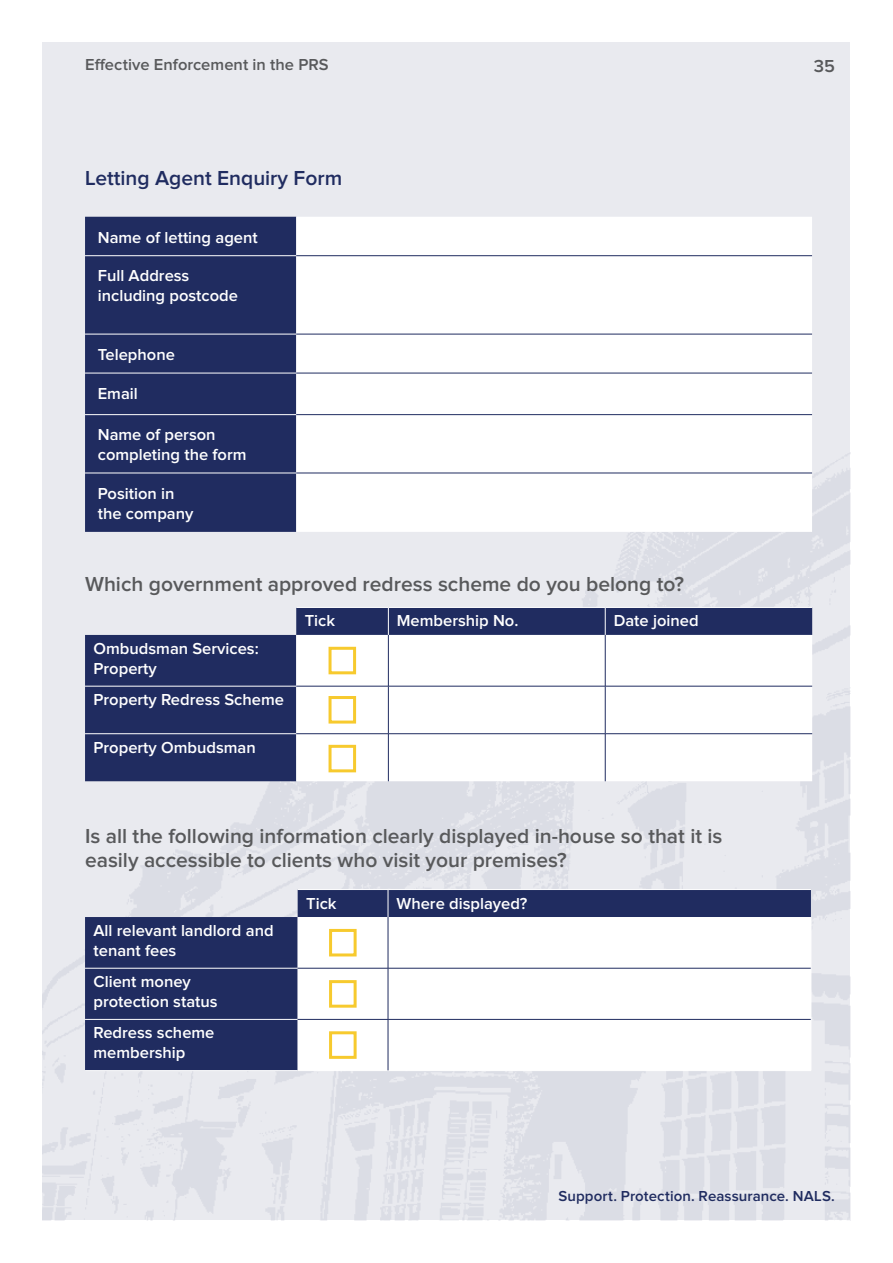
<style>
.page{position:relative;width:893px;height:1263px;background:#fff}
.page>*{position:absolute;margin:0;border:0;box-sizing:border-box;transform-origin:0 0}
.t1{font:600 21px/24px "Proxima Nova";color:#58595b}
.t2{font:600 21px "Proxima Nova";color:#202c60}
.t3{font:600 18px "Proxima Nova";color:#58595b}
.t4{font:600 16.5px/19.8px "Proxima Nova";color:#fff}
.t5{font:600 16.5px "Proxima Nova";color:#58595b}
.t6{font:600 15px "Proxima Nova";letter-spacing:.005em;color:#202c60}
</style>
<div class="page">
<div style="left:43px;top:43px;width:807px;height:1177px;background:linear-gradient(to right,#e8e9ee,#e4e5eb)"></div>
<div style="left:85px;top:217px;width:211px;height:315px;background:#202c60"></div>
<svg style="left:296px;top:217px;width:516px;height:315px"></svg>
<hr style="left:85px;top:255px;width:211px;height:1px;background:#fff">
<hr style="left:85px;top:334px;width:211px;height:1px;background:#fff">
<hr style="left:85px;top:373px;width:211px;height:1px;background:#fff">
<hr style="left:85px;top:414px;width:211px;height:1px;background:#fff">
<hr style="left:85px;top:473px;width:211px;height:1px;background:#fff">
<hr style="left:296px;top:255px;width:516px;height:1px;background:#202c60">
<hr style="left:296px;top:334px;width:516px;height:1px;background:#202c60">
<hr style="left:296px;top:373px;width:516px;height:1px;background:#202c60">
<hr style="left:296px;top:414px;width:516px;height:1px;background:#202c60">
<hr style="left:296px;top:473px;width:516px;height:1px;background:#202c60">
<svg style="left:85px;top:608px;width:727px;height:173px;background:#374270"></svg>
<svg style="left:296px;top:635px;width:516px;height:146px"></svg>
<hr style="left:296px;top:607px;width:92px;height:1px;background:#fff">
<hr style="left:388px;top:607px;width:217px;height:1px;background:#fff">
<hr style="left:605px;top:607px;width:207px;height:1px;background:#fff">
<hr style="left:85px;top:686px;width:211px;height:1px;background:#fff">
<hr style="left:85px;top:733px;width:211px;height:1px;background:#fff">
<svg style="left:388px;top:608px;width:1px;height:27px"></svg>
<svg style="left:605px;top:608px;width:1px;height:27px"></svg>
<hr style="left:388px;top:635px;width:1px;height:51px;background:#202c60">
<hr style="left:605px;top:635px;width:1px;height:51px;background:#202c60">
<hr style="left:296px;top:686px;width:92px;height:1px;background:#202c60">
<hr style="left:388px;top:686px;width:217px;height:1px;background:#202c60">
<hr style="left:388px;top:686px;width:1px;height:47px;background:#202c60">
<hr style="left:605px;top:686px;width:207px;height:1px;background:#202c60">
<hr style="left:605px;top:686px;width:1px;height:47px;background:#202c60">
<hr style="left:296px;top:733px;width:92px;height:1px;background:#202c60">
<hr style="left:388px;top:733px;width:217px;height:1px;background:#202c60">
<hr style="left:388px;top:734px;width:1px;height:47px;background:#202c60">
<hr style="left:605px;top:733px;width:207px;height:1px;background:#202c60">
<hr style="left:605px;top:734px;width:1px;height:47px;background:#202c60">
<div style="left:329px;top:647px;width:27px;height:27px;border:3px solid #f7ca2e"></div>
<div style="left:329px;top:696px;width:27px;height:27px;border:3px solid #f7ca2e"></div>
<div style="left:329px;top:745px;width:27px;height:27px;border:3px solid #f7ca2e"></div>
<svg style="left:85px;top:889px;width:726px;height:181px;background:#374170"></svg>
<svg style="left:298px;top:917px;width:513px;height:153px"></svg>
<hr style="left:85px;top:968px;width:213px;height:1px;background:#fff">
<hr style="left:85px;top:1019px;width:213px;height:1px;background:#fff">
<hr style="left:85px;top:1070px;width:213px;height:1px;background:#fff">
<hr style="left:298px;top:889px;width:90px;height:1px;background:#fff">
<hr style="left:388px;top:889px;width:423px;height:1px;background:#fff">
<hr style="left:811px;top:917px;width:1px;height:51px;background:#fff">
<hr style="left:811px;top:968px;width:1px;height:51px;background:#fff">
<hr style="left:811px;top:1019px;width:1px;height:51px;background:#fff">
<hr style="left:298px;top:1070px;width:90px;height:1px;background:#fff">
<hr style="left:388px;top:1070px;width:423px;height:1px;background:#fff">
<svg style="left:388px;top:890px;width:1px;height:27px"></svg>
<hr style="left:388px;top:917px;width:1px;height:51px;background:#202c60">
<hr style="left:298px;top:968px;width:90px;height:1px;background:#202c60">
<hr style="left:388px;top:968px;width:423px;height:1px;background:#202c60">
<hr style="left:388px;top:968px;width:1px;height:51px;background:#202c60">
<hr style="left:298px;top:1019px;width:90px;height:1px;background:#202c60">
<hr style="left:388px;top:1019px;width:423px;height:1px;background:#202c60">
<hr style="left:388px;top:1019px;width:1px;height:51px;background:#202c60">
<div style="left:329px;top:929px;width:28px;height:27px;border:3px solid #f7ca2e"></div>
<div style="left:329px;top:980px;width:28px;height:28px;border:3px solid #f7ca2e"></div>
<div style="left:329px;top:1031px;width:28px;height:28px;border:3px solid #f7ca2e"></div>
<p class="t5" style="left:85px;top:57px;width:245px">Effective Enforcement in the PRS</p>
<p class="t2" style="left:85px;top:168px;width:259px">Letting Agent Enquiry Form</p>
<p class="t4" style="left:98px;top:228px;width:161px">Name of letting agent</p>
<p class="t4" style="left:98px;top:267px;width:142px">Full Address including postcode</p>
<p class="t4" style="left:98px;top:345px;width:79px">Telephone</p>
<p class="t4" style="left:98px;top:384px;width:42px">Email</p>
<p class="t4" style="left:98px;top:426px;width:150px">Name of person completing the form</p>
<p class="t4" style="left:98px;top:484px;width:97px">Position in the company</p>
<p class="t1" style="left:85px;top:573px;width:601px">Which government approved redress scheme do you belong to?</p>
<p class="t4" style="left:94px;top:639px;width:167px">Ombudsman Services:<br>Property</p>
<p class="t4" style="left:94px;top:690px;width:192px">Property Redress Scheme</p>
<p class="t4" style="left:94px;top:738px;width:164px">Property Ombudsman</p>
<p class="t4" style="left:305px;top:612px;width:32px">Tick</p>
<p class="t4" style="left:397px;top:612px;width:123px">Membership No.</p>
<p class="t4" style="left:614px;top:612px;width:86px">Date joined</p>
<p class="t1" style="left:85px;top:825px;width:639px">Is all the following information clearly displayed in-house so that it is easily accessible to clients who visit your premises?</p>
<p class="t4" style="left:94px;top:921px;width:182px">All relevant landlord and tenant fees</p>
<p class="t4" style="left:94px;top:972px;width:126px">Client money protection status</p>
<p class="t4" style="left:94px;top:1024px;width:122px">Redress scheme membership</p>
<p class="t4" style="left:306px;top:894px;width:32px">Tick</p>
<p class="t4" style="left:396px;top:894px;width:133px">Where displayed?</p>
<p class="t3" style="left:814px;top:57px;width:23px">35</p>
<p class="t6" style="left:558px;top:1189px;width:278px">Support. Protection. Reassurance. NALS.</p>
</div>
